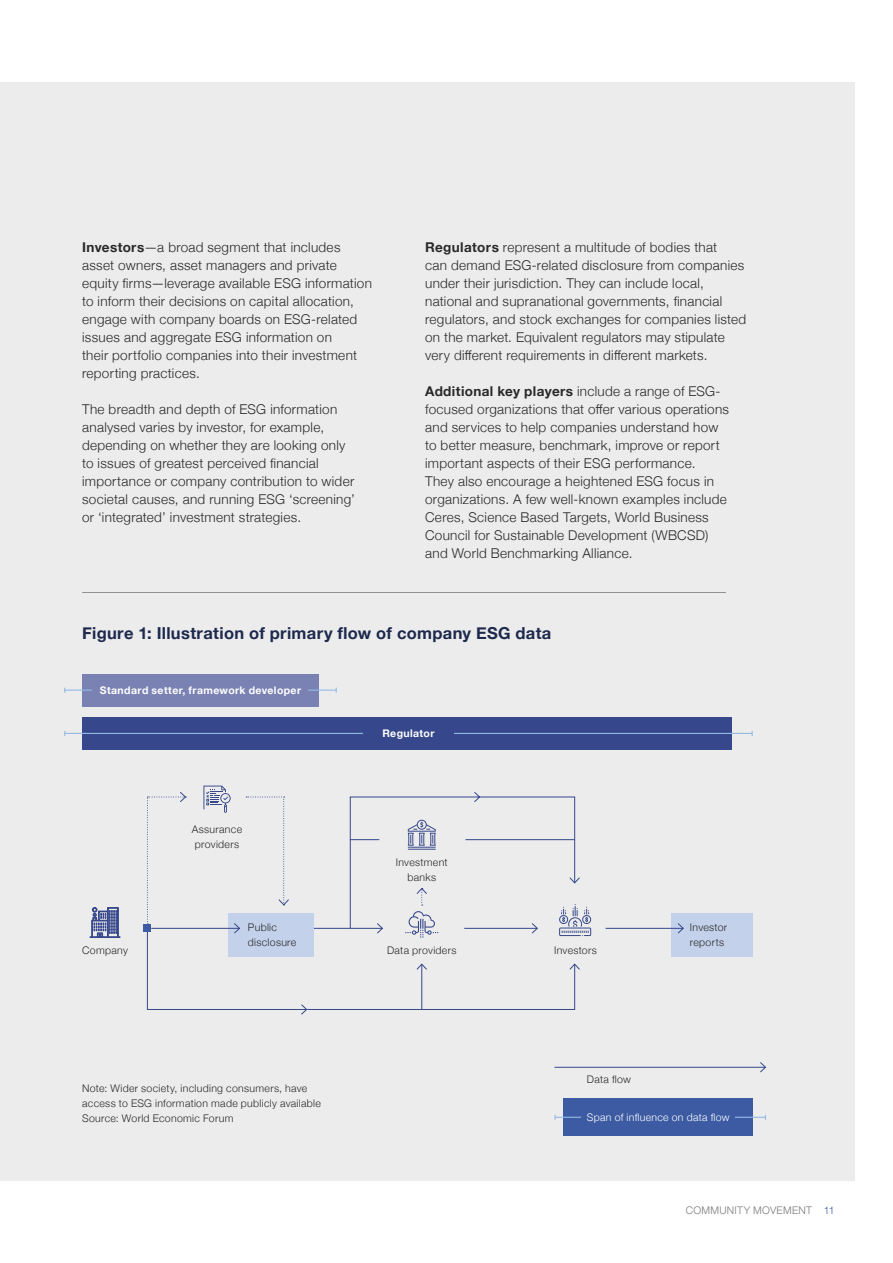
<style>
.page{position:relative;width:893px;height:1263px;background:#fff}
.page>*{position:absolute;margin:0;border:0;box-sizing:border-box;transform-origin:0 0}
.t1{font:700 16.5px "Helvetica Neue";letter-spacing:.02em;color:#1d294d}
.t2{font:300 13.5px/18px "Helvetica Neue";letter-spacing:.02em;color:#292929}
.t3{font:300 10.5px/15px "Helvetica Neue";letter-spacing:.03em;color:#292929}
.t4{font:700 10.5px "Helvetica Neue";letter-spacing:.035em;color:#fff}
.t5{font:300 10.5px "Helvetica Neue";letter-spacing:.03em;color:#fff}
.t6{font:300 10.5px "Helvetica Neue";letter-spacing:.03em;color:#7c7c7c}
.s1{font-weight:700}
.s2{color:#3c5ba3}
</style>
<div class="page">
<div style="left:0;top:82px;width:855px;height:1099px;background:#ececec"></div>
<hr style="left:82px;top:592px;width:644px;height:1px;background:#484848">
<div style="left:82px;top:674px;width:237px;height:32px;background:#7a81b3"></div>
<div style="left:82px;top:717px;width:650px;height:33px;background:#36478b"></div>
<hr style="left:65px;top:733px;width:687px;height:1px;background:#94bbe5">
<hr style="left:65px;top:689px;width:271px;height:2px;background:#94bbe5">
<div style="left:93px;top:684px;width:215px;height:13px;background:#7a81b3"></div>
<div style="left:363px;top:727px;width:91px;height:13px;background:#36478b"></div>
<svg style="left:90px;top:907px;width:30px;height:31px"></svg>
<div style="left:671px;top:913px;width:82px;height:44px;background:#c4d1eb"></div>
<hr style="left:606px;top:928px;width:77px;height:1px;background:#36478b">
<svg style="left:677px;top:923px;width:7px;height:11px"></svg>
<div style="left:144px;top:924px;width:7px;height:8px;background:#3c5ba3"></div>
<svg style="left:147px;top:786px;width:444px;height:229px"></svg>
<hr style="left:554px;top:1067px;width:211px;height:1px;background:#36478b">
<svg style="left:759px;top:1062px;width:8px;height:11px"></svg>
<div style="left:563px;top:1098px;width:190px;height:38px;background:#3c5ba3"></div>
<hr style="left:555px;top:1117px;width:210px;height:1px;background:#94bbe5">
<div style="left:582px;top:1111px;width:153px;height:10px;background:#3c5ba3"></div>
<p class="t2" style="left:82px;top:237px;width:291px"><span class="s1">Investors</span>—a broad segment that includes asset owners, asset managers and private equity firms—leverage available ESG information to inform their decisions on capital allocation, engage with company boards on ESG-related issues and aggregate ESG information on<br>their portfolio companies into their investment reporting practices.</p>
<p class="t2" style="left:82px;top:399px;width:274px">The breadth and depth of ESG information analysed varies by investor, for example, depending on whether they are looking only to issues of greatest perceived financial importance or company contribution to wider societal causes, and running ESG ‘screening’ or ‘integrated’ investment strategies.</p>
<p class="t2" style="left:425px;top:237px;width:323px"><span class="s1">Regulators</span> represent a multitude of bodies that<br>can demand ESG-related disclosure from companies under their jurisdiction. They can include local, national and supranational governments, financial regulators, and stock exchanges for companies listed on the market. Equivalent regulators may stipulate very different requirements in different markets.</p>
<p class="t2" style="left:425px;top:381px;width:305px"><span class="s1">Additional key players</span> include a range of ESG&shy;focused organizations that offer various operations and services to help companies understand how to better measure, benchmark, improve or report important aspects of their ESG performance.<br>They also encourage a heightened ESG focus in organizations. A few well-known examples include Ceres, Science Based Targets, World Business Council for Sustainable Development (WBCSD) and World Benchmarking Alliance.</p>
<p class="t1" style="left:82px;top:620px;width:471px">Figure 1: Illustration of primary flow of company ESG data</p>
<p class="t4" style="left:100px;top:682px;width:203px">Standard setter, framework developer</p>
<p class="t3" style="left:82px;top:942px;width:47px">Company</p>
<p class="t3" style="left:192px;top:821px;width:52px">Assurance providers</p>
<p class="t3" style="left:248px;top:919px;width:50px">Public disclosure</p>
<p class="t3" style="left:82px;top:1080px;width:240px">Note: Wider society, including consumers, have access to ESG information made publicly available<br>Source: World Economic Forum</p>
<p class="t4" style="left:382px;top:725px;width:54px">Regulator</p>
<p class="t3" style="left:396px;top:854px;width:53px;text-align:center">Investment banks</p>
<p class="t3" style="left:387px;top:942px;width:71px">Data providers</p>
<p class="t3" style="left:554px;top:942px;width:44px">Investors</p>
<p class="t3" style="left:690px;top:919px;width:39px">Investor reports</p>
<p class="t3" style="left:587px;top:1071px;width:45px">Data flow</p>
<p class="t5" style="left:587px;top:1108px;width:144px">Span of influence on data flow</p>
<p class="t6" style="left:686px;top:1201px;width:151px">COMMUNITY MOVEMENT <span class="s2">11</span></p>
</div>
